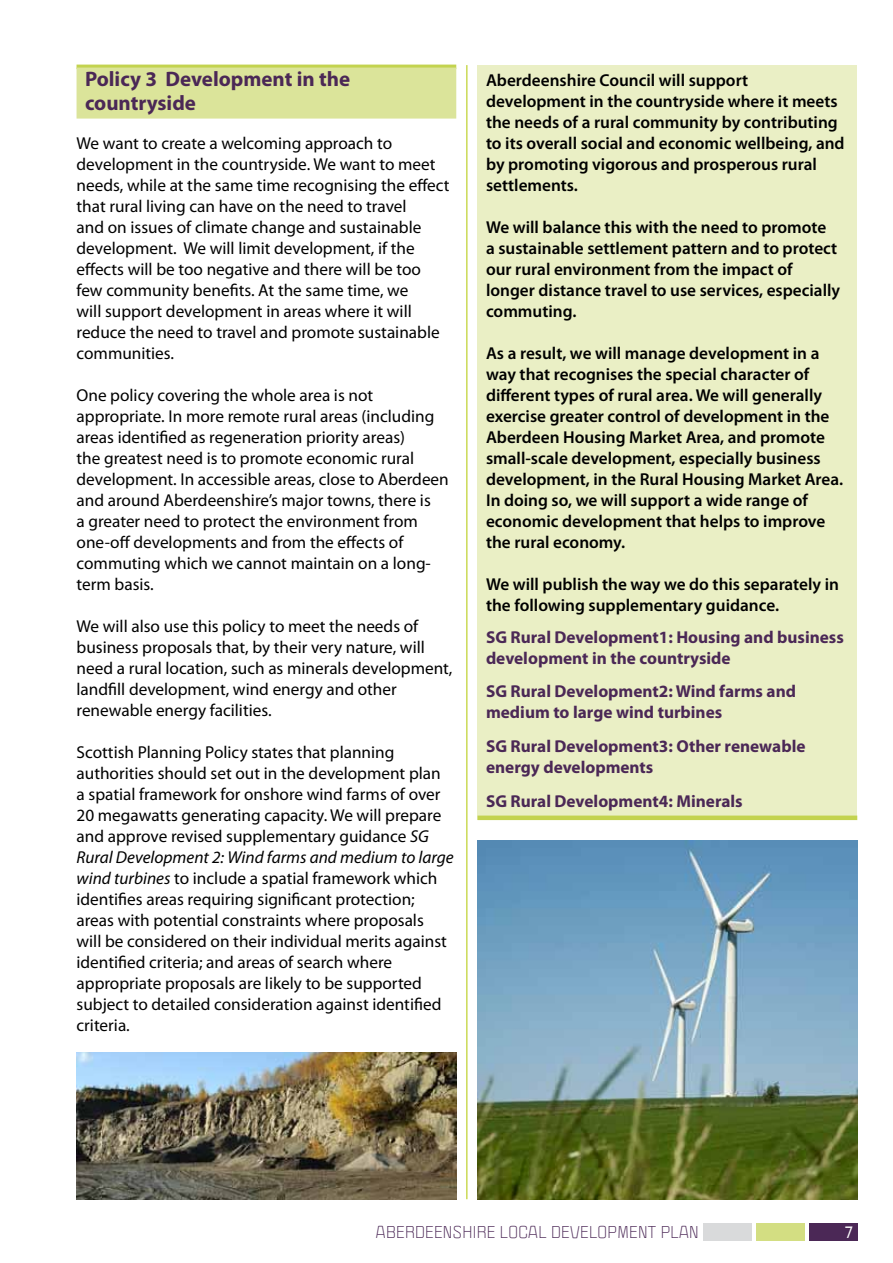
<style>
.page{position:relative;width:893px;height:1263px;background:#fff}
.page>*{position:absolute;margin:0;border:0;box-sizing:border-box;transform-origin:0 0}
.t1{font:700 21px/24px "Myriad Pro";color:#4b2856}
.t2{font:17.25px/21px "Myriad Pro";color:#000}
.t3{font:600 17.25px/21px "Myriad Pro";color:#000}
.t4{font:700 17.25px/21px "Myriad Pro";color:#4b2856}
.t5{font:15px "Politica XT";letter-spacing:.025em;color:#4b2856}
.t6{font:700 15px "Politica XT";color:#fff}
.s1{font-style:italic}
</style>
<div class="page">
<div style="left:809px;top:1224px;width:48px;height:17px;background:#4b2856"></div>
<div style="left:756px;top:1224px;width:48px;height:17px;background:#d3de82"></div>
<div style="left:703px;top:1224px;width:48px;height:17px;background:#d9dadb"></div>
<hr style="left:467px;top:65px;width:1px;height:1134px;background:#b1c800">
<div style="left:477px;top:65px;width:380px;height:755px;background:#eaefc5"></div>
<svg style="left:77px;top:65px;width:379px;height:3px"></svg>
<div style="left:77px;top:68px;width:379px;height:51px;background:#dbe49a"></div>
<div style="left:477px;top:815px;width:380px;height:5px;background:#c3d34f"></div>
<img style="left:477px;top:841px;width:380px;height:358px">
<img style="left:77px;top:1052px;width:379px;height:147px">
<p class="t1" style="left:85px;top:66px;width:267px">Policy 3 Development in the countryside</p>
<p class="t2" style="left:77px;top:133px;width:375px">We want to create a welcoming approach to development in the countryside. We want to meet needs, while at the same time recognising the effect that rural living can have on the need to travel<br>and on issues of climate change and sustainable development. We will limit development, if the effects will be too negative and there will be too few community benefits. At the same time, we<br>will support development in areas where it will reduce the need to travel and promote sustainable communities.</p>
<p class="t2" style="left:77px;top:384px;width:374px">One policy covering the whole area is not appropriate. In more remote rural areas (including areas identified as regeneration priority areas)<br>the greatest need is to promote economic rural development. In accessible areas, close to Aberdeen and around Aberdeenshire’s major towns, there is<br>a greater need to protect the environment from one-off developments and from the effects of commuting which we cannot maintain on a long&shy;term basis.</p>
<p class="t2" style="left:77px;top:615px;width:377px">We will also use this policy to meet the needs of business proposals that, by their very nature, will need a rural location, such as minerals development, landfill development, wind energy and other renewable energy facilities.</p>
<p class="t2" style="left:77px;top:741px;width:379px">Scottish Planning Policy states that planning authorities should set out in the development plan<br>a spatial framework for onshore wind farms of over 20 megawatts generating capacity. We will prepare and approve revised supplementary guidance <span class="s1">SG Rural Development 2: Wind farms and medium to large wind turbines</span> to include a spatial framework which identifies areas requiring significant protection; areas with potential constraints where proposals<br>will be considered on their individual merits against identified criteria; and areas of search where appropriate proposals are likely to be supported subject to detailed consideration against identified criteria.</p>
<p class="t3" style="left:486px;top:69px;width:360px">Aberdeenshire Council will support development in the countryside where it meets the needs of a rural community by contributing to its overall social and economic wellbeing, and by promoting vigorous and prosperous rural settlements.</p>
<p class="t3" style="left:486px;top:216px;width:356px">We will balance this with the need to promote<br>a sustainable settlement pattern and to protect our rural environment from the impact of longer distance travel to use services, especially commuting.</p>
<p class="t3" style="left:486px;top:342px;width:359px">As a result, we will manage development in a way that recognises the special character of different types of rural area. We will generally exercise greater control of development in the Aberdeen Housing Market Area, and promote small-scale development, especially business development, in the Rural Housing Market Area.<br>In doing so, we will support a wide range of economic development that helps to improve the rural economy.</p>
<p class="t3" style="left:486px;top:573px;width:355px">We will publish the way we do this separately in the following supplementary guidance.</p>
<p class="t4" style="left:486px;top:626px;width:359px">SG Rural Development1: Housing and business development in the countryside</p>
<p class="t4" style="left:486px;top:680px;width:312px">SG Rural Development2: Wind farms and medium to large wind turbines</p>
<p class="t4" style="left:486px;top:735px;width:321px">SG Rural Development3: Other renewable energy developments</p>
<p class="t4" style="left:486px;top:790px;width:258px">SG Rural Development4: Minerals</p>
<p class="t5" style="left:376px;top:1223px;width:324px">ABERDEENSHIRE LOCAL DEVELOPMENT PLAN</p>
<p class="t6" style="left:845px;top:1222px;width:10px">7</p>
</div>
